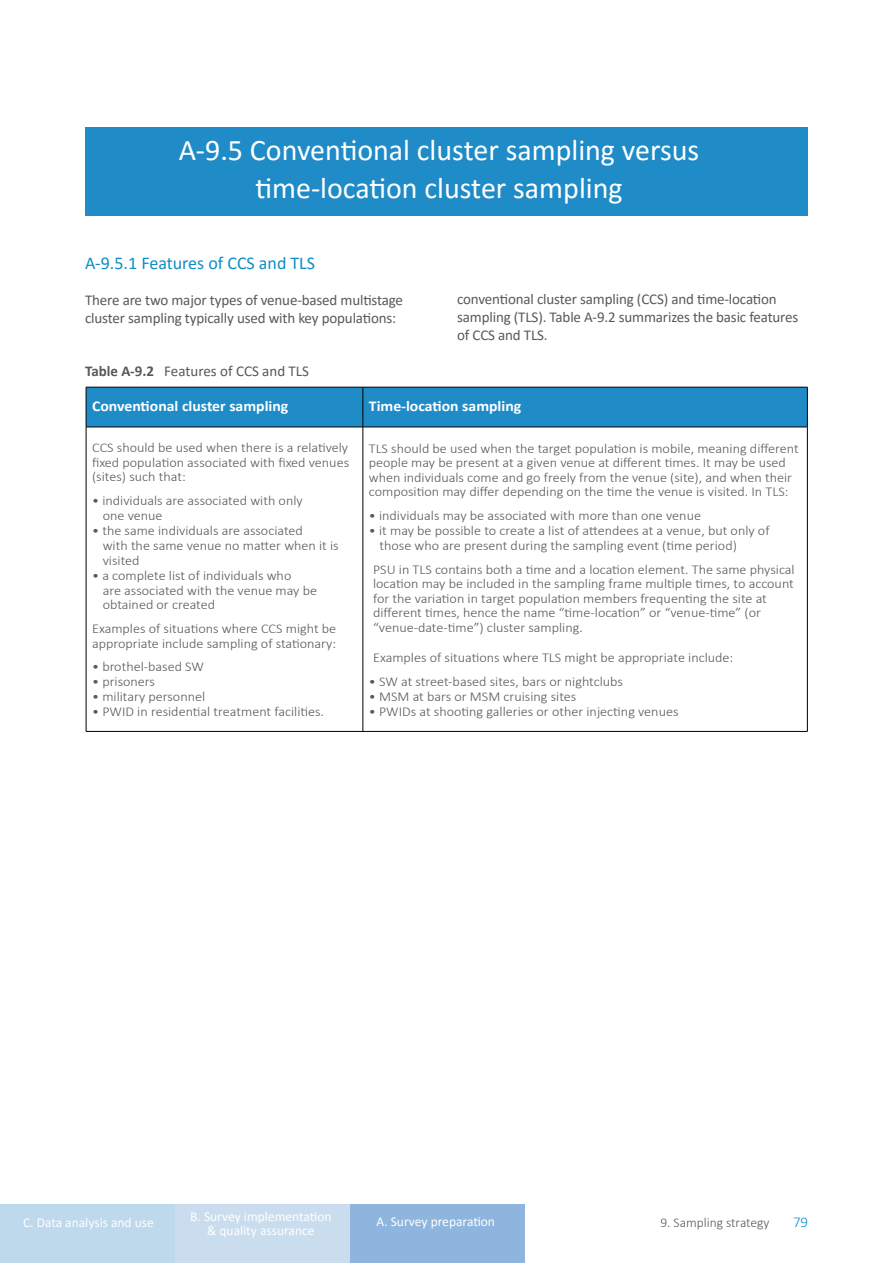
<style>
.page{position:relative;width:893px;height:1263px;background:#fff}
.page>*{position:absolute;margin:0;border:0;box-sizing:border-box;transform-origin:0 0}
.t1{font:30px/37.5px "Calibri";color:#fff;text-align:center}
.t2{font:18px "Calibri";color:#0e8dc9}
.t3{font:15px/18px "Calibri";letter-spacing:-.01em;color:#58595b}
.t4{font:700 15px "Calibri";color:#fff;scale:1.05 1}
.t5{font:300 15px "Calibri";color:#0e8dc9}
.t6{font:300 13.5px/14.5px "Calibri";color:#58595b;scale:1.05 1}
.t7{font:13.5px/13.5px "Calibri";color:#fff;text-align:center}
.t8{font:300 13.5px "Calibri";color:#58595b}
.s1{font-weight:700}
</style>
<div class="page">
<div style="left:175px;top:1204px;width:175px;height:59px;background:#caddef"></div>
<div style="left:0;top:1204px;width:175px;height:59px;background:#bed8ec"></div>
<div style="left:350px;top:1204px;width:174px;height:59px;background:#8db5de"></div>
<div style="left:85px;top:128px;width:723px;height:88px;background:#1f8cc8"></div>
<div style="left:87px;top:388px;width:720px;height:39px;background:#1f8cc8"></div>
<hr style="left:86px;top:387px;width:277px;height:1px;background:#000">
<hr style="left:86px;top:387px;width:1px;height:40px;background:#000">
<hr style="left:363px;top:387px;width:444px;height:1px;background:#000">
<hr style="left:363px;top:387px;width:1px;height:40px;background:#000">
<hr style="left:807px;top:387px;width:1px;height:40px;background:#000">
<hr style="left:86px;top:427px;width:277px;height:1px;background:#000">
<hr style="left:86px;top:427px;width:1px;height:304px;background:#000">
<hr style="left:363px;top:427px;width:444px;height:1px;background:#000">
<hr style="left:363px;top:427px;width:1px;height:304px;background:#000">
<hr style="left:807px;top:427px;width:1px;height:304px;background:#000">
<hr style="left:86px;top:731px;width:277px;height:1px;background:#000">
<hr style="left:363px;top:731px;width:444px;height:1px;background:#000">
<h1 class="t1" style="left:179px;top:131px;width:522px">A-9.5 Conventional cluster sampling versus time-location cluster sampling</h1>
<h2 class="t2" style="left:85px;top:250px;width:232px">A-9.5.1 Features of CCS and TLS</h2>
<p class="t3" style="left:85px;top:290px;width:320px">There are two major types of venue-based multistage cluster sampling typically used with key populations:</p>
<p class="t3" style="left:85px;top:361px;width:226px"><span class="s1">Table A-9.2</span> Features of CCS and TLS</p>
<p class="t4" style="left:92px;top:396px;width:188px">Conventional cluster sampling</p>
<p class="t4" style="left:369px;top:396px;width:147px">Time-location sampling</p>
<p class="t6" style="left:92px;top:440px;width:246px;text-align:justify">CCS should be used when there is a relatively fixed population associated with fixed venues (sites) such that:</p>
<p class="t6" style="left:103px;top:493px;width:192px;line-height:15.1px;text-indent:-11px">• individuals are associated with only one venue</p>
<p class="t6" style="left:103px;top:523px;width:226px;text-indent:-11px">• the same individuals are associated<br>with the same venue no matter when it is visited</p>
<p class="t6" style="left:103px;top:568px;width:206px;text-indent:-11px">• a complete list of individuals who<br>are associated with the venue may be obtained or created</p>
<p class="t6" style="left:92px;top:621px;width:234px">Examples of situations where CCS might be appropriate include sampling of stationary:</p>
<p class="t6" style="left:92px;top:659px;width:108px">• brothel-based SW</p>
<p class="t6" style="left:92px;top:674px;width:61px">• prisoners</p>
<p class="t6" style="left:92px;top:689px;width:109px">• military personnel</p>
<p class="t6" style="left:92px;top:704px;width:222px">• PWID in residential treatment facilities.</p>
<p class="t3" style="left:457px;top:289px;width:343px">conventional cluster sampling (CCS) and time-location sampling (TLS). Table A-9.2 summarizes the basic features of CCS and TLS.</p>
<p class="t6" style="left:369px;top:441px;width:411px">TLS should be used when the target population is mobile, meaning different people may be present at a given venue at different times. It may be used when individuals come and go freely from the venue (site), and when their composition may differ depending on the time the venue is visited. In TLS:</p>
<p class="t6" style="left:369px;top:508px;width:318px">• individuals may be associated with more than one venue</p>
<p class="t6" style="left:379px;top:523px;width:373px;line-height:15.1px;text-indent:-11px">• it may be possible to create a list of attendees at a venue, but only of those who are present during the sampling event (time period)</p>
<p class="t6" style="left:373px;top:562px;width:403px">PSU in TLS contains both a time and a location element. The same physical location may be included in the sampling frame multiple times, to account for the variation in target population members frequenting the site at different times, hence the name “time-location” or “venue-time” (or “venue-date-time”) cluster sampling.</p>
<p class="t6" style="left:373px;top:650px;width:345px">Examples of situations where TLS might be appropriate include:</p>
<p class="t6" style="left:369px;top:674px;width:244px">• SW at street-based sites, bars or nightclubs</p>
<p class="t6" style="left:369px;top:689px;width:199px">• MSM at bars or MSM cruising sites</p>
<p class="t6" style="left:369px;top:704px;width:296px">• PWIDs at shooting galleries or other injecting venues</p>
<p class="t7" style="left:190px;top:1209px;width:143px">B. Survey implementation &amp; quality assurance</p>
<p class="t7" style="left:23px;top:1215px;width:132px">C. Data analysis and use</p>
<p class="t7" style="left:376px;top:1215px;width:120px">A. Survey preparation</p>
<p class="t5" style="left:793px;top:1213px;width:17px">79</p>
<p class="t8" style="left:660px;top:1214px;width:111px">9. Sampling strategy</p>
</div>
